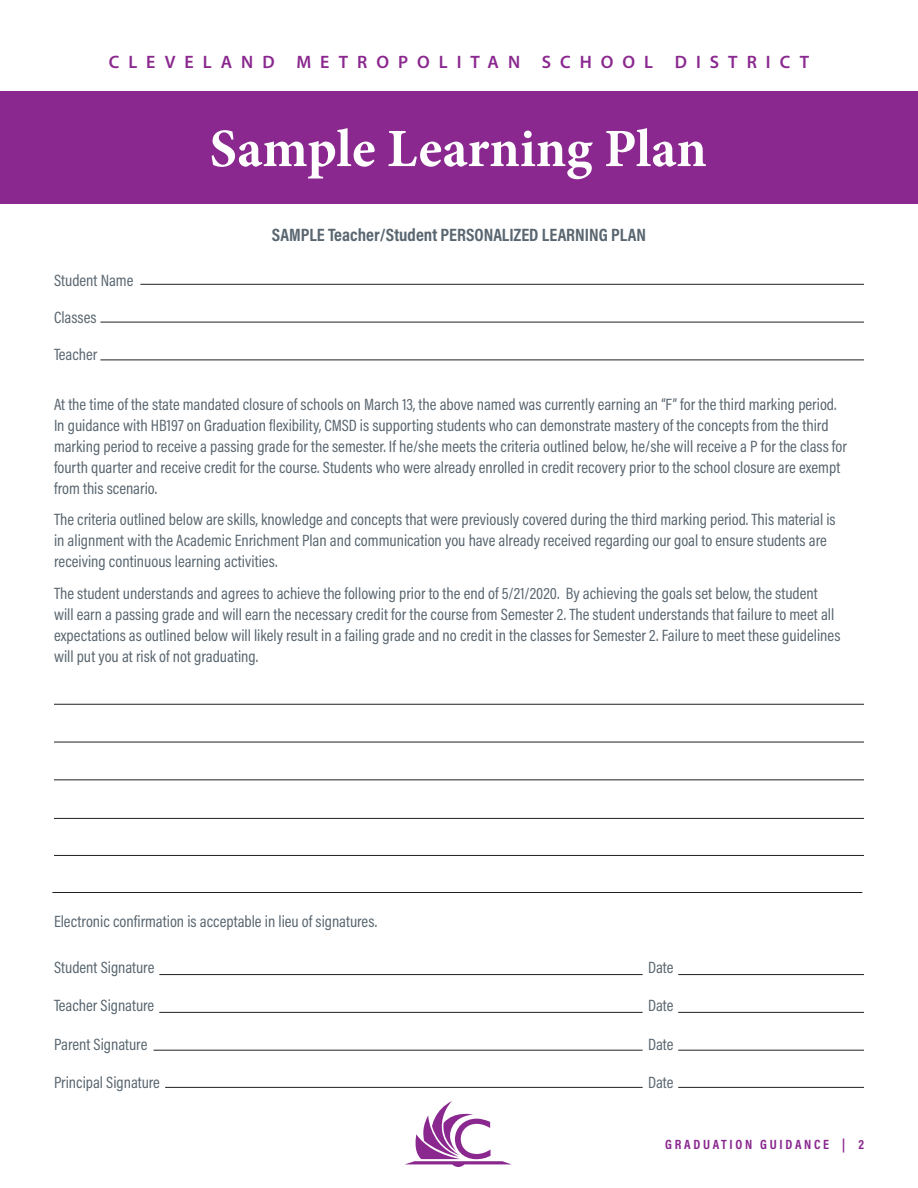
<style>
.page{position:relative;width:918px;height:1188px;background:#fff}
.page>*{position:absolute;margin:0;border:0;box-sizing:border-box;transform-origin:0 0}
.t1{font:700 54px "Minion Pro";color:#fff}
.t2{font:700 18px "Acumin Pro Cond";color:#596670}
.t3{font:600 18px "Myriad Pro";letter-spacing:.5em;color:#8a288f}
.t4{font:16.5px/21px "Acumin Pro Cond";color:#596670}
.t5{font:700 13.5px "Acumin Pro Cond";letter-spacing:.2em;color:#8a288f}
</style>
<div class="page">
<div style="left:0;top:91px;width:918px;height:113px;background:#8a288f"></div>
<hr style="left:140px;top:284px;width:724px;height:1px;background:#231f20">
<hr style="left:100px;top:322px;width:764px;height:1px;background:#231f20">
<hr style="left:100px;top:360px;width:764px;height:1px;background:#231f20">
<hr style="left:54px;top:704px;width:810px;height:1px;background:#231f20">
<hr style="left:54px;top:742px;width:810px;height:1px;background:#231f20">
<hr style="left:54px;top:779px;width:810px;height:1px;background:#231f20">
<hr style="left:54px;top:855px;width:810px;height:1px;background:#231f20">
<hr style="left:54px;top:818px;width:810px;height:1px;background:#231f20">
<hr style="left:52px;top:892px;width:810px;height:1px;background:#231f20">
<hr style="left:678px;top:974px;width:186px;height:1px;background:#231f20">
<hr style="left:678px;top:1012px;width:186px;height:1px;background:#231f20">
<hr style="left:678px;top:1050px;width:186px;height:1px;background:#231f20">
<hr style="left:159px;top:974px;width:484px;height:1px;background:#231f20">
<hr style="left:159px;top:1012px;width:484px;height:1px;background:#231f20">
<hr style="left:153px;top:1050px;width:490px;height:1px;background:#231f20">
<svg style="left:405px;top:1101px;width:107px;height:66px"></svg>
<hr style="left:678px;top:1087px;width:186px;height:1px;background:#231f20">
<hr style="left:165px;top:1087px;width:478px;height:1px;background:#231f20">
<p class="t3" style="left:109px;top:50px;width:702px">CLEVELAND METROPOLITAN SCHOOL DISTRICT</p>
<p class="t1" style="left:210px;top:111px;width:499px">Sample Learning Plan</p>
<p class="t2" style="left:272px;top:223px;width:376px">SAMPLE Teacher/Student PERSONALIZED LEARNING PLAN</p>
<p class="t4" style="left:54px;top:270px;width:81px">Student Name</p>
<p class="t4" style="left:54px;top:307px;width:44px">Classes</p>
<p class="t4" style="left:54px;top:344px;width:45px">Teacher</p>
<p class="t4" style="left:54px;top:393px;width:794px">At the time of the state mandated closure of schools on March 13, the above named was currently earning an “F” for the third marking period.<br>In guidance with HB197 on Graduation flexibility, CMSD is supporting students who can demonstrate mastery of the concepts from the third marking period to receive a passing grade for the semester. If he/she meets the criteria outlined below, he/she will receive a P for the class for fourth quarter and receive credit for the course. Students who were already enrolled in credit recovery prior to the school closure are exempt from this scenario.</p>
<p class="t4" style="left:54px;top:509px;width:783px">The criteria outlined below are skills, knowledge and concepts that were previously covered during the third marking period. This material is in alignment with the Academic Enrichment Plan and communication you have already received regarding our goal to ensure students are receiving continuous learning activities.</p>
<p class="t4" style="left:54px;top:583px;width:788px">The student understands and agrees to achieve the following prior to the end of 5/21/2020. By achieving the goals set below, the student will earn a passing grade and will earn the necessary credit for the course from Semester 2. The student understands that failure to meet all expectations as outlined below will likely result in a failing grade and no credit in the classes for Semester 2. Failure to meet these guidelines will put you at risk of not graduating.</p>
<p class="t4" style="left:54px;top:911px;width:325px">Electronic confirmation is acceptable in lieu of signatures.</p>
<p class="t4" style="left:54px;top:957px;width:102px">Student Signature</p>
<p class="t4" style="left:648px;top:957px;width:27px">Date</p>
<p class="t4" style="left:54px;top:995px;width:102px">Teacher Signature</p>
<p class="t4" style="left:648px;top:995px;width:27px">Date</p>
<p class="t4" style="left:54px;top:1033px;width:95px">Parent Signature</p>
<p class="t4" style="left:648px;top:1033px;width:27px">Date</p>
<p class="t4" style="left:54px;top:1072px;width:108px">Principal Signature</p>
<p class="t4" style="left:648px;top:1072px;width:27px">Date</p>
<p class="t5" style="left:665px;top:1136px;width:200px">GRADUATION GUIDANCE | 2</p>
</div>
